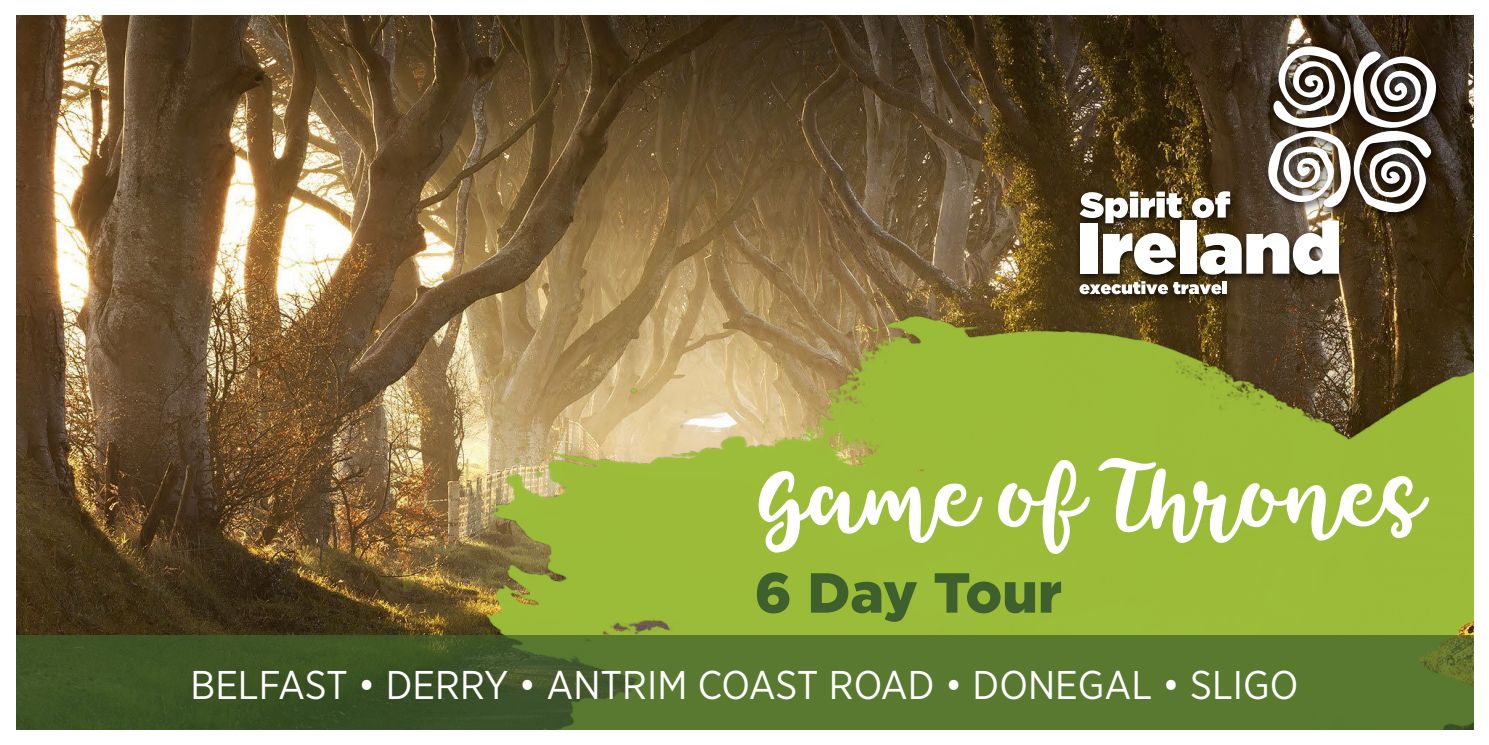
<style>
.page{position:relative;width:1489px;height:745px;background:#fff}
.page>*{position:absolute;margin:0;border:0;box-sizing:border-box;transform-origin:0 0}
.t1{font:73.75px "Tingler Script";color:#fff}
.t2{font:900 56.25px "Gotham";letter-spacing:-.005em;color:#3e602c}
.t3{font:40px "Gotham Narrow";color:#fff}
</style>
<div class="page">
<img style="left:16px;top:15px;width:1458px;height:619px">
<img style="left:341px;top:225px;width:1133px;height:409px">
<svg style="left:16px;top:634px;width:1458px;height:96px;background:#4d6a2b"></svg>
<div style="left:1073px;top:42px;width:371px;height:262px;background:#000;opacity:.75"></div>
<div style="left:1080px;top:222px;width:17px;height:51px;background:#fff"></div>
<svg style="left:1102px;top:233px;width:73px;height:41px"></svg>
<div style="left:1179px;top:220px;width:17px;height:53px;background:#fff"></div>
<svg style="left:1079px;top:191px;width:102px;height:32px"></svg>
<svg style="left:1191px;top:45px;width:246px;height:229px"></svg>
<svg style="left:1079px;top:281px;width:142px;height:13px"></svg>
<hr style="left:1222px;top:281px;width:4px;height:13px;background:#fff">
<h1 class="t1" style="left:759px;top:443px;width:666px">Game of Thrones</h1>
<h2 class="t2" style="left:754px;top:553px;width:309px">6 Day Tour</h2>
<p class="t3" style="left:191px;top:659px;width:1109px">BELFAST • DERRY • ANTRIM COAST ROAD • DONEGAL • SLIGO</p>
</div>
